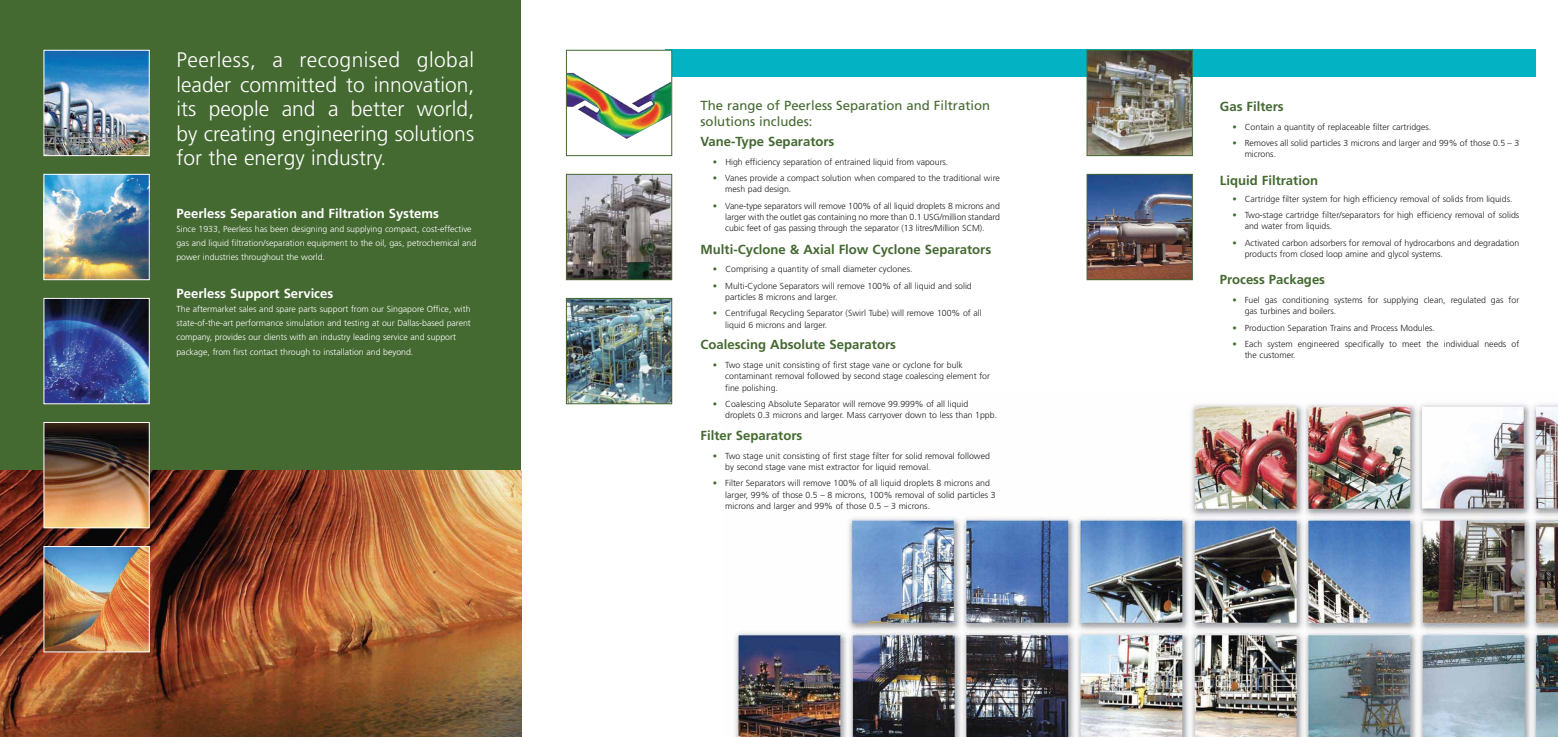
<style>
.page{position:relative;width:1558px;height:737px;background:#fff}
.page>*{position:absolute;margin:0;border:0;box-sizing:border-box;transform-origin:0 0}
.t1{font:300 21px/24.5px "Frutiger";color:#fff;text-align:justify}
.t2{font:700 13.12px "Frutiger";color:#446931}
.t3{font:700 13.12px "Frutiger";color:#fff}
.t4{font:13.12px/15.8px "Frutiger";color:#446931}
.t5{font:300 8.75px/11.4px "Frutiger";color:#221f20}
.t6{font:300 8.75px/14px "Frutiger";color:#fff}
.s1{color:#446931}
</style>
<div class="page">
<div style="left:665px;top:50px;width:870px;height:27px;background:#03b3c3"></div>
<img style="left:735px;top:403px;width:823px;height:334px">
<div style="left:0;top:0;width:520px;height:479px;background:#446931"></div>
<img style="left:0;top:470px;width:521px;height:267px">
<div style="left:567px;top:51px;width:104px;height:104px;background:#fff"></div>
<img style="left:568px;top:73px;width:102px;height:66px">
<div style="left:566px;top:50px;width:106px;height:106px;border:1px solid #446931"></div>
<img style="left:568px;top:176px;width:102px;height:102px">
<div style="left:566px;top:174px;width:106px;height:106px;border:1px solid #446931"></div>
<img style="left:568px;top:300px;width:102px;height:102px">
<div style="left:566px;top:298px;width:106px;height:106px;border:1px solid #446931"></div>
<img style="left:1088px;top:52px;width:103px;height:102px">
<div style="left:1086px;top:50px;width:107px;height:106px;border:1px solid #446931"></div>
<img style="left:1088px;top:176px;width:103px;height:102px">
<div style="left:1086px;top:174px;width:107px;height:106px;border:1px solid #446931"></div>
<img style="left:45px;top:52px;width:103px;height:102px">
<div style="left:43px;top:50px;width:107px;height:106px;border:1px solid #fff"></div>
<img style="left:45px;top:176px;width:103px;height:102px">
<div style="left:43px;top:174px;width:107px;height:106px;border:1px solid #fff"></div>
<img style="left:45px;top:300px;width:103px;height:102px">
<div style="left:43px;top:298px;width:107px;height:106px;border:1px solid #fff"></div>
<img style="left:45px;top:424px;width:103px;height:102px">
<div style="left:43px;top:422px;width:107px;height:106px;border:1px solid #fff"></div>
<img style="left:45px;top:548px;width:103px;height:102px">
<div style="left:43px;top:546px;width:107px;height:106px;border:1px solid #fff"></div>
<p class="t1" style="left:176px;top:48px;width:299px">Peerless, a recognised global leader committed to innovation, its people and a better world, by creating engineering solutions for the energy industry.</p>
<p class="t3" style="left:176px;top:205px;width:264px">Peerless Separation and Filtration Systems</p>
<p class="t6" style="left:176px;top:221px;width:301px">Since 1933, Peerless has been designing and supplying compact, cost-effective gas and liquid filtration/separation equipment to the oil, gas, petrochemical and power industries throughout the world.</p>
<p class="t3" style="left:176px;top:286px;width:158px">Peerless Support Services</p>
<p class="t6" style="left:176px;top:302px;width:296px">The aftermarket sales and spare parts support from our Singapore Office, with state-of-the-art performance simulation and testing at our Dallas-based parent company, provides our clients with an industry leading service and support package, from first contact through to installation and beyond.</p>
<p class="t4" style="left:700px;top:98px;width:291px">The range of Peerless Separation and Filtration solutions includes:</p>
<p class="t2" style="left:700px;top:133px;width:135px">Vane-Type Separators</p>
<p class="t5" style="left:713px;top:156px;width:237px"><span class="s1">•</span> High efficiency separation of entrained liquid from vapours.</p>
<p class="t5" style="left:725px;top:172px;width:276px;text-indent:-12px"><span class="s1">•</span> Vanes provide a compact solution when compared to the traditional wire mesh pad design.</p>
<p class="t5" style="left:725px;top:200px;width:276px;text-align:justify;text-indent:-12px"><span class="s1">•</span> Vane-type separators will remove 100% of all liquid droplets 8 microns and larger with the outlet gas containing no more than 0.1 USG/million standard cubic feet of gas passing through the separator (13 litres/Million SCM).</p>
<p class="t2" style="left:700px;top:241px;width:292px">Multi-Cyclone &amp; Axial Flow Cyclone Separators</p>
<p class="t5" style="left:713px;top:264px;width:201px"><span class="s1">•</span> Comprising a quantity of small diameter cyclones.</p>
<p class="t5" style="left:725px;top:280px;width:248px;text-indent:-12px"><span class="s1">•</span> Multi-Cyclone Separators will remove 100% of all liquid and solid particles 8 microns and larger.</p>
<p class="t5" style="left:725px;top:308px;width:258px;text-indent:-12px"><span class="s1">•</span> Centrifugal Recycling Separator (Swirl Tube) will remove 100% of all liquid 6 microns and larger.</p>
<p class="t2" style="left:700px;top:337px;width:197px">Coalescing Absolute Separators</p>
<p class="t5" style="left:725px;top:359px;width:266px;text-indent:-12px"><span class="s1">•</span> Two stage unit consisting of first stage vane or cyclone for bulk contaminant removal followed by second stage coalescing element for fine polishing.</p>
<p class="t5" style="left:725px;top:398px;width:273px;text-indent:-12px"><span class="s1">•</span> Coalescing Absolute Separator will remove 99.999% of all liquid droplets 0.3 microns and larger. Mass carryover down to less than 1ppb.</p>
<p class="t2" style="left:700px;top:427px;width:103px">Filter Separators</p>
<p class="t5" style="left:725px;top:450px;width:266px;text-indent:-12px"><span class="s1">•</span> Two stage unit consisting of first stage filter for solid removal followed by second stage vane mist extractor for liquid removal.</p>
<p class="t5" style="left:725px;top:477px;width:272px;text-indent:-12px"><span class="s1">•</span> Filter Separators will remove 100% of all liquid droplets 8 microns and larger, 99% of those 0.5 – 8 microns, 100% removal of solid particles 3 microns and larger and 99% of those 0.5 – 3 microns.</p>
<p class="t2" style="left:1220px;top:98px;width:65px">Gas Filters</p>
<p class="t5" style="left:1232px;top:121px;width:200px"><span class="s1">•</span> Contain a quantity of replaceable filter cartridges.</p>
<p class="t5" style="left:1244px;top:137px;width:276px;text-indent:-12px"><span class="s1">•</span> Removes all solid particles 3 microns and larger and 99% of those 0.5 – 3 microns.</p>
<p class="t2" style="left:1220px;top:172px;width:100px">Liquid Filtration</p>
<p class="t5" style="left:1232px;top:193px;width:282px"><span class="s1">•</span> Cartridge filter system for high efficiency removal of solids from liquids.</p>
<p class="t5" style="left:1244px;top:209px;width:276px;text-indent:-12px"><span class="s1">•</span> Two-stage cartridge filter/separators for high efficiency removal of solids and water from liquids.</p>
<p class="t5" style="left:1244px;top:237px;width:276px;text-indent:-12px"><span class="s1">•</span> Activated carbon adsorbers for removal of hydrocarbons and degradation products from closed loop amine and glycol systems.</p>
<p class="t2" style="left:1220px;top:272px;width:107px">Process Packages</p>
<p class="t5" style="left:1244px;top:294px;width:276px;text-indent:-12px"><span class="s1">•</span> Fuel gas conditioning systems for supplying clean, regulated gas for gas turbines and boilers.</p>
<p class="t5" style="left:1232px;top:322px;width:204px"><span class="s1">•</span> Production Separation Trains and Process Modules.</p>
<p class="t5" style="left:1244px;top:338px;width:276px;text-indent:-12px"><span class="s1">•</span> Each system engineered specifically to meet the individual needs of the customer.</p>
</div>
